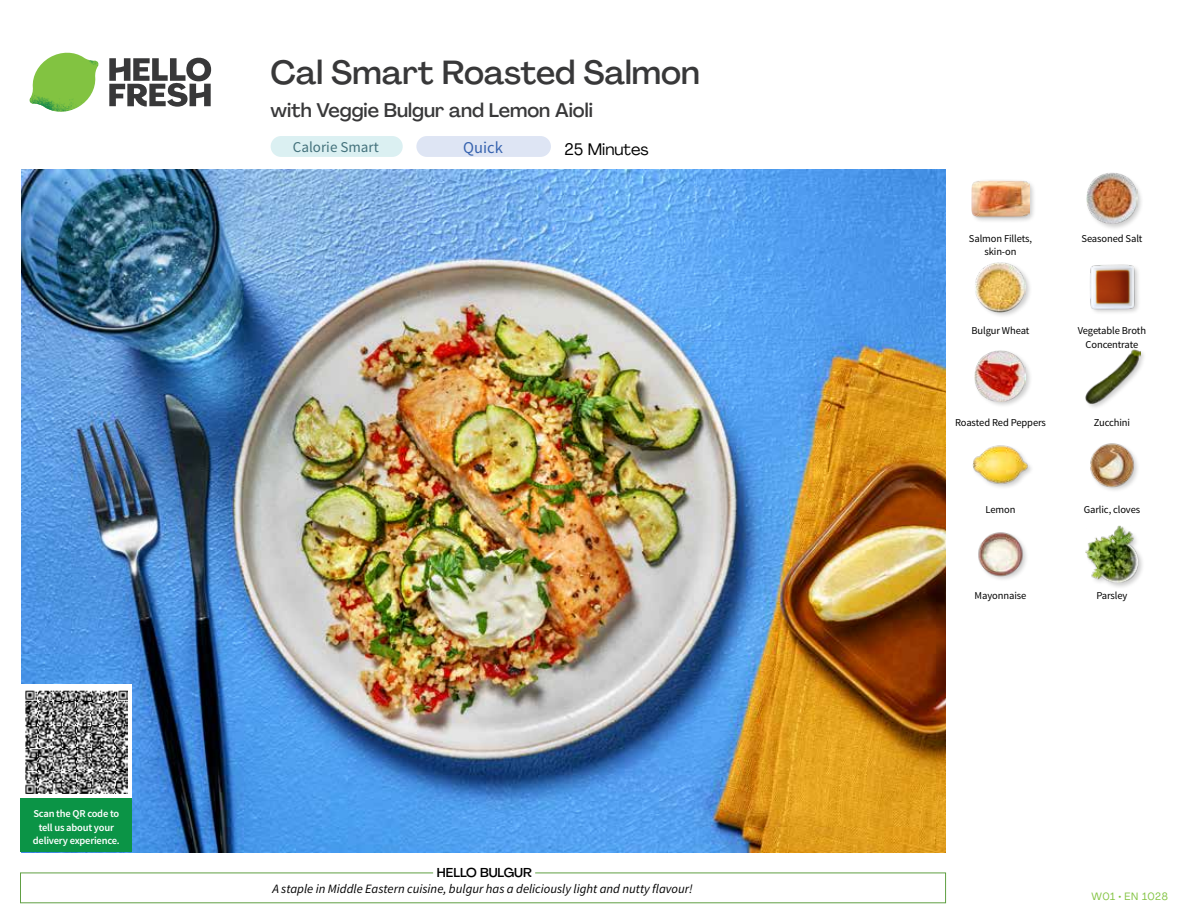
<style>
.page{position:relative;width:1188px;height:918px;background:#fff}
.page>*{position:absolute;margin:0;border:0;box-sizing:border-box;transform-origin:0 0}
.t1{font:500 33px "Agrandir";color:#383839}
.t2{font:500 19.5px "Agrandir";color:#383839}
.t3{font:16.5px "Agrandir";color:#000}
.t4{font:16.5px "Source Sans Pro";color:#3763af}
.t5{font:15px "Source Sans Pro";color:#43717b}
.t6{font:italic 12.75px "Source Sans Pro";color:#000}
.t7{font:500 12.75px "Agrandir";color:#000}
.t8{font:10.5px/13.5px "Source Sans Pro";letter-spacing:-.01em;color:#000;text-align:center}
.t9{font:600 10.5px/13.5px "Source Sans Pro";letter-spacing:-.02em;color:#fff;text-align:center}
.t10{font:10.5px "Agrandir";letter-spacing:.05em;color:#82c341}
</style>
<div class="page">
<svg style="left:109px;top:57px;width:102px;height:50px"></svg>
<svg style="left:34px;top:53px;width:62px;height:40px"></svg>
<img style="left:67px;top:53px;width:32px;height:26px">
<img style="left:33px;top:75px;width:59px;height:11px">
<img style="left:29px;top:79px;width:61px;height:33px">
<img style="left:65px;top:86px;width:27px;height:25px">
<div style="left:20px;top:873px;width:926px;height:30px;border:1px solid #609f43"></div>
<div style="left:433px;top:865px;width:102px;height:15px;background:#fff"></div>
<img style="left:22px;top:170px;width:924px;height:682px">
<div style="left:416px;top:136px;width:135px;height:21px;background:#dee5f4;border-radius:10px"></div>
<div style="left:271px;top:136px;width:132px;height:21px;background:#dbf0f2;border-radius:10px"></div>
<div style="left:1084px;top:525px;width:61px;height:64px;background:#000;opacity:.2"></div>
<img style="left:1084px;top:525px;width:57px;height:58px">
<img style="left:978px;top:532px;width:49px;height:48px">
<img style="left:1090px;top:443px;width:48px;height:48px">
<div style="left:972px;top:444px;width:62px;height:46px;background:#000;opacity:.2"></div>
<img style="left:972px;top:444px;width:57px;height:46px">
<div style="left:1084px;top:348px;width:63px;height:62px;background:#000;opacity:.2"></div>
<img style="left:1084px;top:348px;width:57px;height:57px">
<div style="left:974px;top:349px;width:59px;height:59px;background:#000;opacity:.2"></div>
<img style="left:975px;top:351px;width:51px;height:51px">
<img style="left:1090px;top:264px;width:49px;height:49px">
<div style="left:974px;top:261px;width:58px;height:58px;background:#000;opacity:.2"></div>
<img style="left:975px;top:262px;width:51px;height:51px">
<div style="left:1085px;top:172px;width:59px;height:59px;background:#000;opacity:.2"></div>
<img style="left:1086px;top:173px;width:51px;height:51px">
<div style="left:971px;top:179px;width:65px;height:45px;background:#000;opacity:.2"></div>
<img style="left:972px;top:179px;width:57px;height:45px">
<div style="left:21px;top:684px;width:111px;height:115px;background:#fff"></div>
<img style="left:25px;top:691px;width:103px;height:102px">
<div style="left:21px;top:798px;width:111px;height:54px;background:#0b9446"></div>
<h1 class="t1" style="left:271px;top:52px;width:431px">Cal Smart Roasted Salmon</h1>
<h2 class="t2" style="left:271px;top:98px;width:324px">with Veggie Bulgur and Lemon Aioli</h2>
<h3 class="t5" style="left:293px;top:138px;width:87px">Calorie Smart</h3>
<h3 class="t3" style="left:565px;top:139px;width:86px">25 Minutes</h3>
<h3 class="t4" style="left:463px;top:137px;width:41px">Quick</h3>
<p class="t9" style="left:33px;top:807px;width:88px">Scan the QR code to tell us about your delivery experience.</p>
<p class="t7" style="left:437px;top:864px;width:97px">HELLO BULGUR</p>
<p class="t6" style="left:272px;top:881px;width:422px">A staple in Middle Eastern cuisine, bulgur has a deliciously light and nutty flavour!</p>
<p class="t8" style="left:969px;top:232px;width:65px">Salmon Fillets, skin-on</p>
<p class="t8" style="left:1082px;top:232px;width:62px">Seasoned Salt</p>
<p class="t8" style="left:971px;top:324px;width:60px">Bulgur Wheat</p>
<p class="t8" style="left:1078px;top:324px;width:70px">Vegetable Broth<br>Concentrate</p>
<p class="t8" style="left:955px;top:416px;width:92px">Roasted Red Peppers</p>
<p class="t8" style="left:1094px;top:416px;width:38px">Zucchini</p>
<p class="t8" style="left:986px;top:503px;width:31px">Lemon</p>
<p class="t8" style="left:1084px;top:503px;width:58px">Garlic, cloves</p>
<p class="t8" style="left:975px;top:589px;width:53px">Mayonnaise</p>
<p class="t8" style="left:1096px;top:589px;width:33px">Parsley</p>
<p class="t10" style="left:1091px;top:890px;width:78px">W01 • EN 1028</p>
</div>
